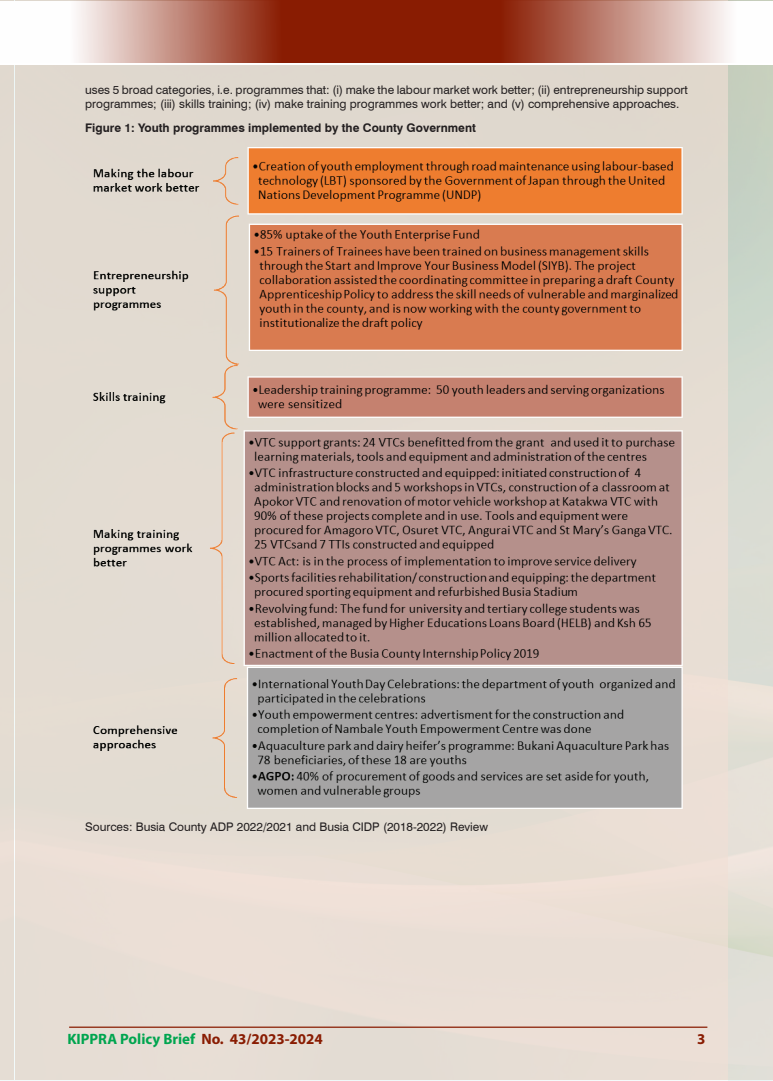
<style>
.page{position:relative;width:773px;height:1081px;background:#fff}
.page>*{position:absolute;margin:0;border:0;box-sizing:border-box;transform-origin:0 0}
.t1{font:700 15px "Myriad Pro";color:#00a54f}
.t2{font:700 15px "Myriad Pro";color:#891c02}
.t3{font:11.88px/13.8px "Swiss 721 BT";color:#231f20}
.t4{font:700 11.88px "Swiss 721 BT";color:#231f20}
.s1{color:#891c02}
</style>
<div class="page">
<div style="left:16px;top:0;width:712px;height:1081px;background:#e6ddd4"></div>
<hr style="left:69px;top:1026px;width:638px;height:2px;background:#891c02">
<svg style="left:16px;top:1px;width:379px;height:62px"></svg>
<svg style="left:395px;top:1px;width:340px;height:62px"></svg>
<img style="left:85px;top:147px;width:602px;height:661px">
<p class="t3" style="left:85px;top:83px;width:604px">uses 5 broad categories, i.e. programmes that: (i) make the labour market work better; (ii) entrepreneurship support programmes; (iii) skills training; (iv) make training programmes work better; and (v) comprehensive approaches.</p>
<p class="t4" style="left:85px;top:121px;width:392px">Figure 1: Youth programmes implemented by the County Government</p>
<p class="t3" style="left:85px;top:819px;width:404px">Sources: Busia County ADP 2022/2021 and Busia CIDP (2018-2022) Review</p>
<p class="t1" style="left:67px;top:1029px;width:257px">KIPPRA Policy Brief <span class="s1">No. 43/2023-2024</span></p>
<p class="t2" style="left:697px;top:1029px;width:10px">3</p>
</div>
